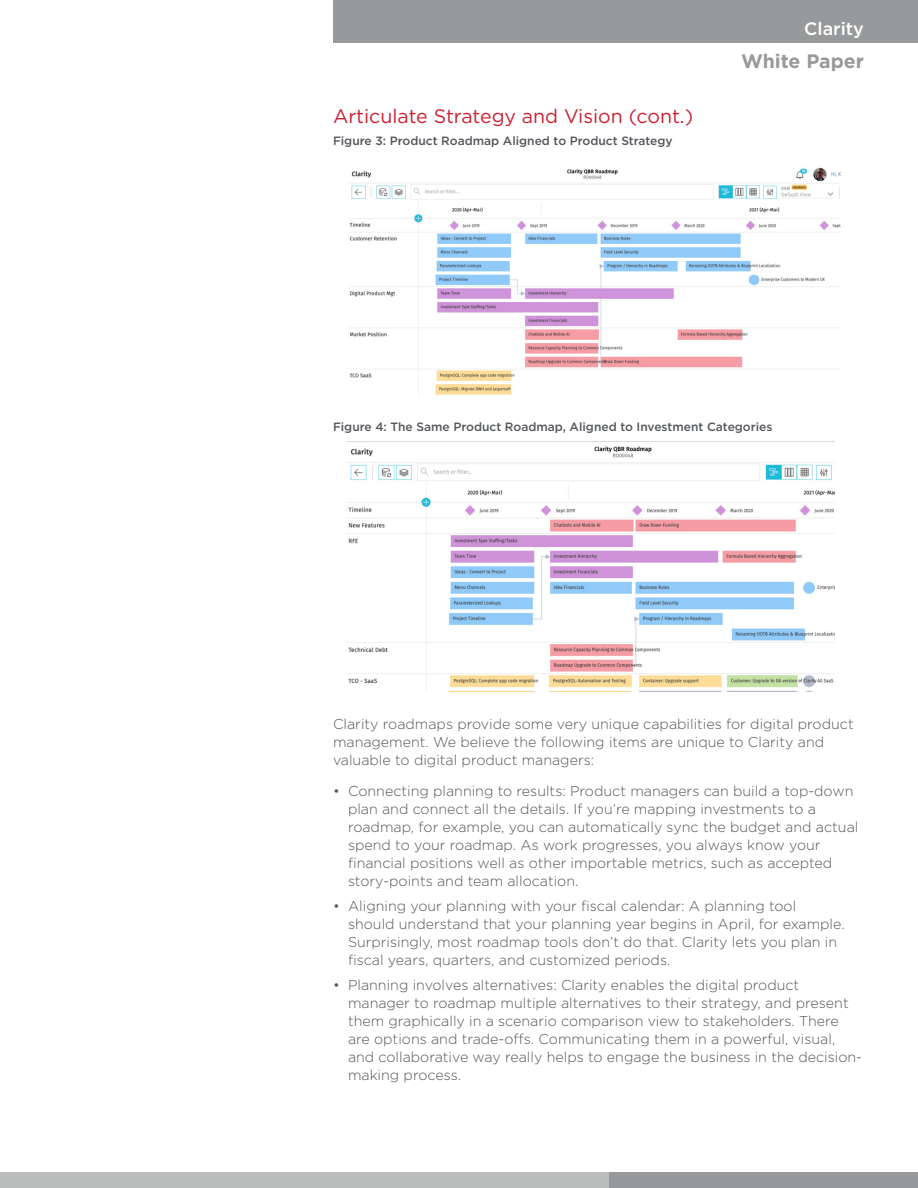
<style>
.page{position:relative;width:918px;height:1188px;background:#fff}
.page>*{position:absolute;margin:0;border:0;box-sizing:border-box;transform-origin:0 0}
.Body_Head{font:19.5px "Gotham";color:#cc2031}
.t1{font:700 19.5px "Gotham";color:#97999b}
.t2{font:500 18px "Gotham";color:#fff}
.Body_Text{font:300 14.25px/18px "Gotham";color:#53565a}
.Figure_Caption{font:500 12px "Gotham";color:#53565a}
</style>
<div class="page">
<div style="left:0;top:1172px;width:707px;height:16px;background:#bbbcbc"></div>
<div style="left:609px;top:1172px;width:309px;height:16px;background:#97999b"></div>
<div style="left:333px;top:0;width:585px;height:43px;background:#97999b"></div>
<img style="left:346px;top:441px;width:489px;height:250px">
<img style="left:349px;top:167px;width:492px;height:229px">
<p class="t2" style="left:804px;top:17px;width:61px">Clarity</p>
<p class="Body_Head" style="left:333px;top:104px;width:362px">Articulate Strategy and Vision (cont.)</p>
<p class="Figure_Caption" style="left:333px;top:133px;width:341px">Figure 3: Product Roadmap Aligned to Product Strategy</p>
<h1 class="t1" style="left:741px;top:48px;width:124px">White Paper</h1>
<p class="Figure_Caption" style="left:333px;top:419px;width:441px">Figure 4: The Same Product Roadmap, Aligned to Investment Categories</p>
<p class="Body_Text" style="left:333px;top:714px;width:522px">Clarity roadmaps provide some very unique capabilities for digital product management. We believe the following items are unique to Clarity and valuable to digital product managers:</p>
<p class="Body_Text" style="left:348px;top:782px;width:512px;text-indent:-15px">• Connecting planning to results: Product managers can build a top-down plan and connect all the details. If you’re mapping investments to a roadmap, for example, you can automatically sync the budget and actual spend to your roadmap. As work progresses, you always know your financial positions well as other importable metrics, such as accepted story-points and team allocation.</p>
<p class="Body_Text" style="left:348px;top:896px;width:498px;text-indent:-15px">• Aligning your planning with your fiscal calendar: A planning tool should understand that your planning year begins in April, for example.<br>Surprisingly, most roadmap tools don’t do that. Clarity lets you plan in fiscal years, quarters, and customized periods.</p>
<p class="Body_Text" style="left:348px;top:975px;width:516px;text-indent:-15px">• Planning involves alternatives: Clarity enables the digital product manager to roadmap multiple alternatives to their strategy, and present them graphically in a scenario comparison view to stakeholders. There are options and trade-offs. Communicating them in a powerful, visual, and collaborative way really helps to engage the business in the decision&shy;making process.</p>
</div>
